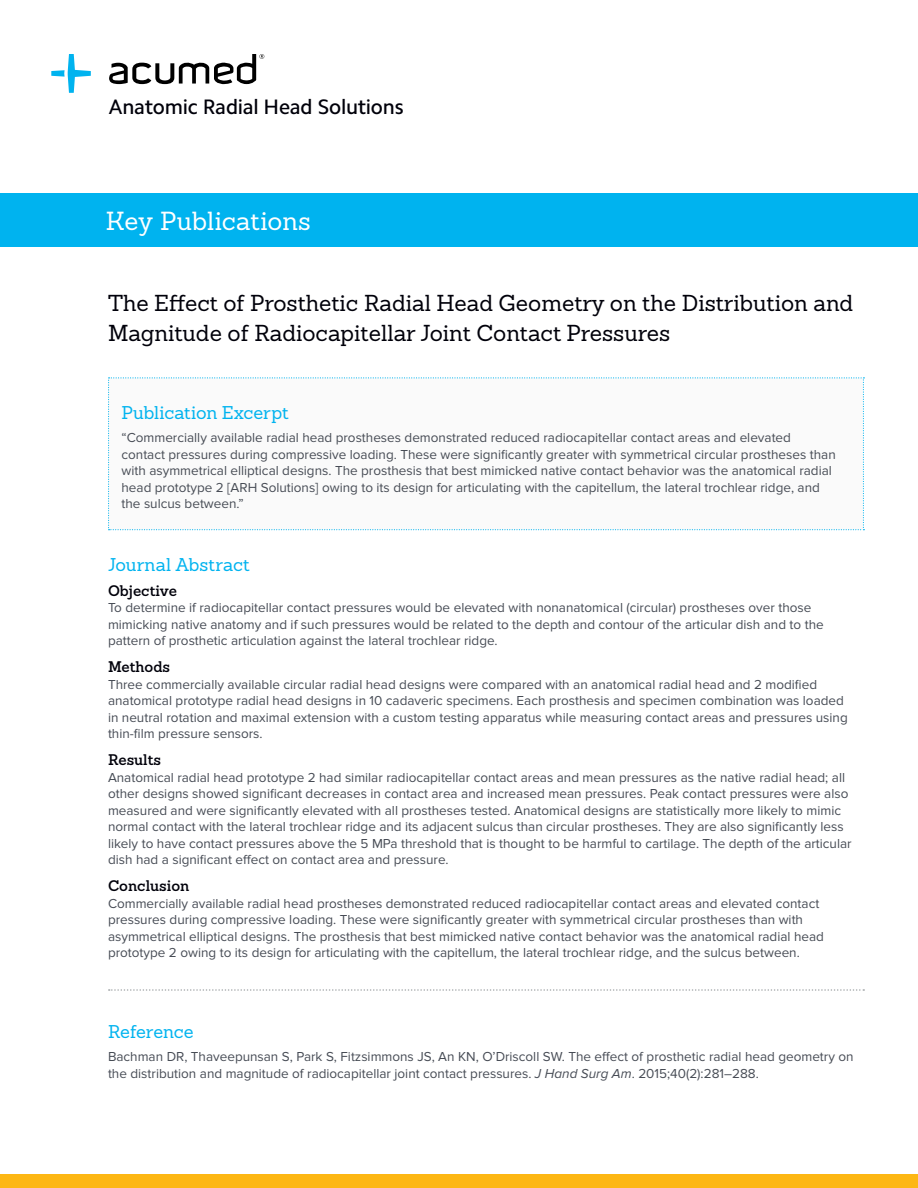
<style>
.page{position:relative;width:918px;height:1188px;background:#fff}
.page>*{position:absolute;margin:0;border:0;box-sizing:border-box;transform-origin:0 0}
.t1{font:25.5px "Sanchez Slab";color:#fff}
.t2{font:22.5px/30px "Sanchez Slab";color:#00000a}
.t3{font:500 21px "Camphor Std";letter-spacing:-.015em;color:#00000a}
.t4{font:18px "Sanchez Slab";letter-spacing:-.005em;color:#00b3ef}
.t5{font:600 15px "Sanchez Slab";color:#00000a}
.t6{font:13.5px/16.5px "Proxima Nova";color:#474c55}
.s1{font-style:italic}
</style>
<div class="page">
<div style="left:0;top:193px;width:918px;height:54px;background:#00b3ef"></div>
<div style="left:0;top:1174px;width:918px;height:14px;background:#fdb714"></div>
<svg style="left:108px;top:377px;width:756px;height:153px"></svg>
<svg style="left:109px;top:989px;width:755px;height:2px"></svg>
<svg style="left:51px;top:54px;width:40px;height:39px"></svg>
<svg style="left:109px;top:54px;width:155px;height:30px"></svg>
<h3 class="t3" style="left:109px;top:94px;width:296px">Anatomic Radial Head Solutions</h3>
<h1 class="t1" style="left:106px;top:204px;width:207px">Key Publications</h1>
<h2 class="t2" style="left:108px;top:287px;width:747px">The Effect of Prosthetic Radial Head Geometry on the Distribution and<br>Magnitude of Radiocapitellar Joint Contact Pressures</h2>
<h3 class="t4" style="left:122px;top:401px;width:169px">Publication Excerpt</h3>
<p class="t6" style="left:122px;top:429px;width:716px">“Commercially available radial head prostheses demonstrated reduced radiocapitellar contact areas and elevated contact pressures during compressive loading. These were significantly greater with symmetrical circular prostheses than with asymmetrical elliptical designs. The prosthesis that best mimicked native contact behavior was the anatomical radial head prototype 2 [ARH Solutions] owing to its design for articulating with the capitellum, the lateral trochlear ridge, and the sulcus between.”</p>
<h3 class="t4" style="left:108px;top:553px;width:143px">Journal Abstract</h3>
<p class="t5" style="left:108px;top:580px;width:71px">Objective</p>
<p class="t6" style="left:108px;top:599px;width:717px">To determine if radiocapitellar contact pressures would be elevated with nonanatomical (circular) prostheses over those mimicking native anatomy and if such pressures would be related to the depth and contour of the articular dish and to the pattern of prosthetic articulation against the lateral trochlear ridge.</p>
<p class="t5" style="left:108px;top:657px;width:64px">Methods</p>
<p class="t6" style="left:108px;top:676px;width:741px">Three commercially available circular radial head designs were compared with an anatomical radial head and 2 modified anatomical prototype radial head designs in 10 cadaveric specimens. Each prosthesis and specimen combination was loaded in neutral rotation and maximal extension with a custom testing apparatus while measuring contact areas and pressures using thin-film pressure sensors.</p>
<p class="t5" style="left:108px;top:750px;width:55px">Results</p>
<p class="t6" style="left:108px;top:769px;width:745px">Anatomical radial head prototype 2 had similar radiocapitellar contact areas and mean pressures as the native radial head; all other designs showed significant decreases in contact area and increased mean pressures. Peak contact pressures were also measured and were significantly elevated with all prostheses tested. Anatomical designs are statistically more likely to mimic normal contact with the lateral trochlear ridge and its adjacent sulcus than circular prostheses. They are also significantly less likely to have contact pressures above the 5 MPa threshold that is thought to be harmful to cartilage. The depth of the articular dish had a significant effect on contact area and pressure.</p>
<p class="t5" style="left:108px;top:876px;width:83px">Conclusion</p>
<p class="t6" style="left:108px;top:895px;width:717px">Commercially available radial head prostheses demonstrated reduced radiocapitellar contact areas and elevated contact pressures during compressive loading. These were significantly greater with symmetrical circular prostheses than with asymmetrical elliptical designs. The prosthesis that best mimicked native contact behavior was the anatomical radial head prototype 2 owing to its design for articulating with the capitellum, the lateral trochlear ridge, and the sulcus between.</p>
<h3 class="t4" style="left:108px;top:1020px;width:87px">Reference</h3>
<p class="t6" style="left:108px;top:1049px;width:747px">Bachman DR, Thaveepunsan S, Park S, Fitzsimmons JS, An KN, O’Driscoll SW. The effect of prosthetic radial head geometry on the distribution and magnitude of radiocapitellar joint contact pressures. <span class="s1">J Hand Surg Am</span>. 2015;40(2):281–288.</p>
</div>
